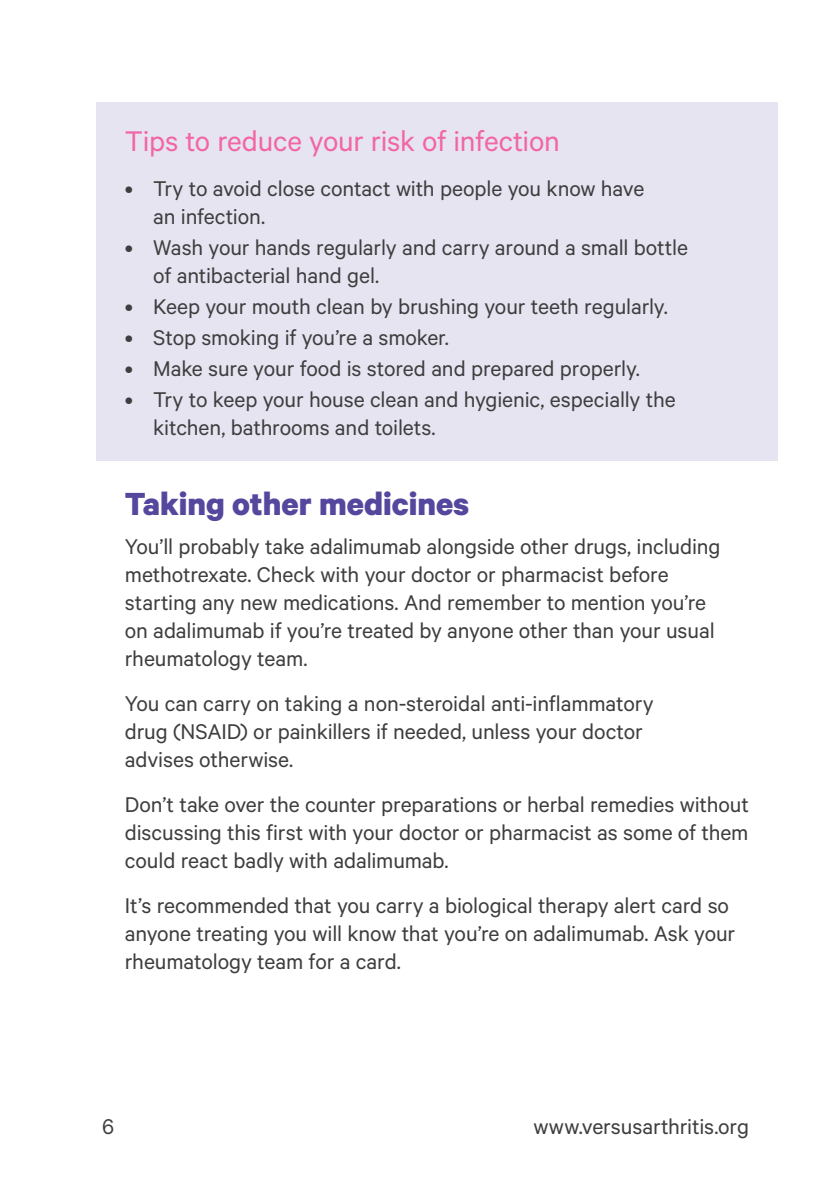
<style>
.page{position:relative;width:840px;height:1191px;background:#fff}
.page>*{position:absolute;margin:0;border:0;box-sizing:border-box;transform-origin:0 0}
.sub_head_1{font:700 36px "Calibre";color:#54479d}
.sub_head_2{font:32px "Calibre";letter-spacing:-.01em;color:#f166a7}
.text{font:24px/28px "Calibre";letter-spacing:-.005em;color:#3e3e3f}
.bullets{font:24px/28px "Calibre";letter-spacing:-.005em;color:#3e3e3f}
</style>
<div class="page">
<div style="left:96px;top:102px;width:681px;height:359px;background:#e7e4f1"></div>
<p class="sub_head_2" style="left:125px;top:123px;width:436px">Tips to reduce your risk of infection</p>
<p class="bullets" style="left:153px;top:174px;width:492px;text-indent:-28px">• Try to avoid close contact with people you know have an infection.</p>
<p class="bullets" style="left:153px;top:233px;width:536px;text-indent:-28px">• Wash your hands regularly and carry around a small bottle of antibacterial hand gel.</p>
<p class="bullets" style="left:125px;top:292px;width:544px">• Keep your mouth clean by brushing your teeth regularly.</p>
<p class="bullets" style="left:125px;top:322px;width:325px">• Stop smoking if you’re a smoker.</p>
<p class="bullets" style="left:125px;top:353px;width:516px">• Make sure your food is stored and prepared properly.</p>
<p class="bullets" style="left:153px;top:384px;width:523px;text-indent:-28px">• Try to keep your house clean and hygienic, especially the kitchen, bathrooms and toilets.</p>
<p class="sub_head_1" style="left:125px;top:481px;width:346px">Taking other medicines</p>
<p class="text" style="left:125px;top:532px;width:597px">You’ll probably take adalimumab alongside other drugs, including methotrexate. Check with your doctor or pharmacist before starting any new medications. And remember to mention you’re on adalimumab if you’re treated by anyone other than your usual rheumatology team.</p>
<p class="text" style="left:125px;top:689px;width:530px">You can carry on taking a non-steroidal anti-inflammatory drug (NSAID) or painkillers if needed, unless your doctor advises otherwise.</p>
<p class="text" style="left:125px;top:790px;width:625px;text-align:justify">Don’t take over the counter preparations or herbal remedies without discussing this first with your doctor or pharmacist as some of them could react badly with adalimumab.</p>
<p class="text" style="left:125px;top:891px;width:611px">It’s recommended that you carry a biological therapy alert card so anyone treating you will know that you’re on adalimumab. Ask your rheumatology team for a card.</p>
<p class="text" style="left:102px;top:1112px;width:13px">6</p>
<p class="text" style="left:533px;top:1112px;width:217px">www.versusarthritis.org</p>
</div>
